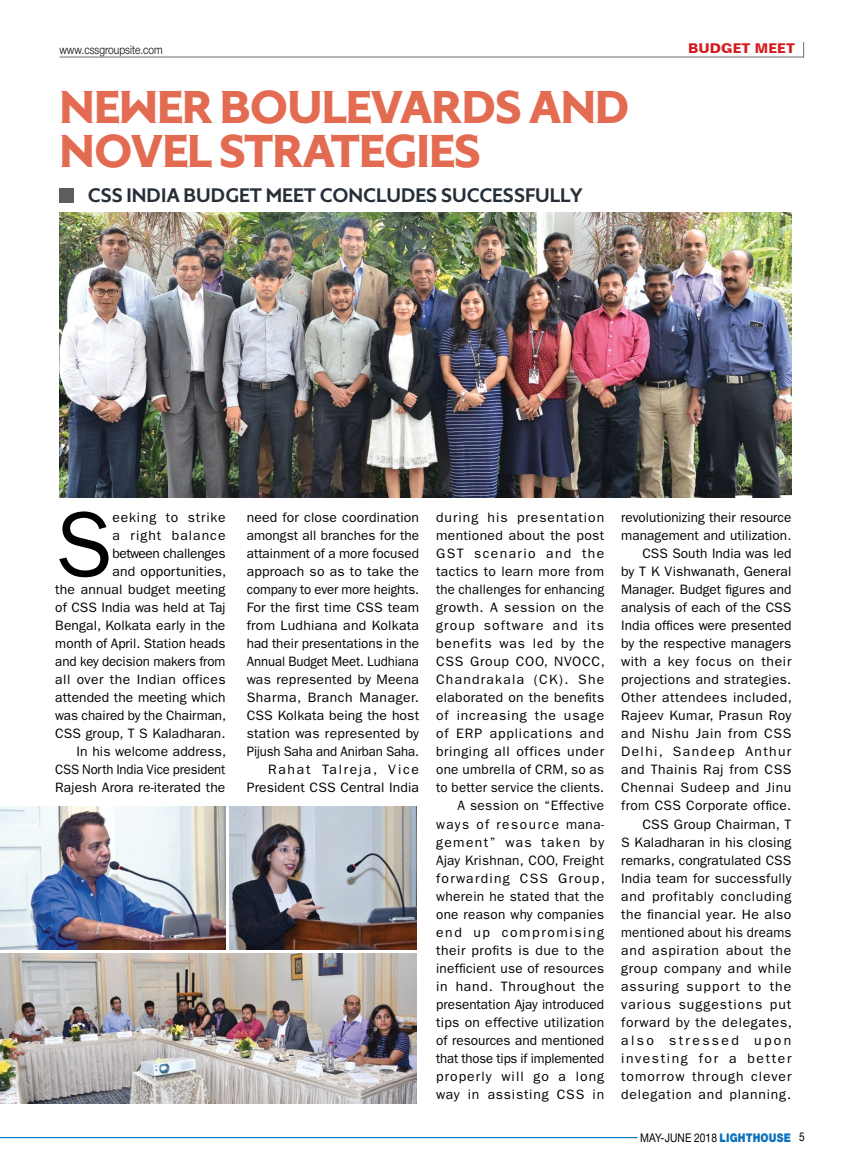
<style>
.page{position:relative;width:851px;height:1170px;background:#fff}
.page>*{position:absolute;margin:0;border:0;box-sizing:border-box;transform-origin:0 0}
.t1{font:93.15px "ITC Franklin Gothic Std";color:#000}
.t2{font:700 42.75px/44px "Massimo W00";letter-spacing:-.02em;color:#e36b51}
.t3{font:600 18.15px "Massimo W00";color:#262f38}
.t4{font:13.65px/18px "ITC Franklin Gothic Std";letter-spacing:.02em;color:#000;text-align:right}
.t5{font:700 13.5px "Folio BT";color:#d41d22}
.t6{font:12px "Helvetica Neue Cyr";letter-spacing:.005em;color:#000;scale:.85 1}
.t7{font:300 12px "Helvetica Neue Cyr";color:#000;scale:.85 1}
.s1{font-weight:900;color:#0a72ba}
.s2{font-family:"Helvetica Neue"}
</style>
<div class="page">
<svg style="left:59px;top:56px;width:744px;height:1px"></svg>
<hr style="left:0;top:1136px;width:637px;height:1px;background:#0a72ba">
<div style="left:60px;top:188px;width:14px;height:15px;background:#5d5d60"></div>
<img style="left:60px;top:213px;width:731px;height:284px">
<img style="left:0;top:806px;width:225px;height:143px">
<img style="left:230px;top:806px;width:187px;height:143px">
<img style="left:0;top:953px;width:417px;height:150px">
<p class="t7" style="left:59px;top:43px;width:123px">www.cssgroupsite.com</p>
<p class="t5" style="left:688px;top:40px;width:108px">BUDGET MEET</p>
<h2 class="t2" style="left:60px;top:81px;width:571px">NEWER BOULEVARDS AND<br>NOVEL STRATEGIES</h2>
<h3 class="t3" style="left:88px;top:181px;width:496px">CSS INDIA BUDGET MEET CONCLUDES SUCCESSFULLY</h3>
<h1 class="t1" style="left:55px;top:491px;width:59px">S</h1>
<p class="t4" style="left:55px;top:508px;width:172px">eeking to strike<br>a right balance<br>between challenges<br>and opportunities,<br>the annual budget meeting of CSS India was held at Taj<br>Bengal, Kolkata early in the month of April. Station heads and key decision makers from all over the Indian offices attended the meeting which was chaired by the Chairman,<br>CSS group, T S Kaladharan.<br>In his welcome address,<br>CSS North India Vice president<br>Rajesh Arora re-iterated the</p>
<p class="t4" style="left:247px;top:508px;width:174px">need for close coordination amongst all branches for the attainment of a more focused approach so as to take the company to ever more heights.<br>For the first time CSS team from Ludhiana and Kolkata had their presentations in the<br>Annual Budget Meet. Ludhiana was represented by Meena<br>Sharma, Branch Manager.<br>CSS Kolkata being the host station was represented by<br>Pijush Saha and Anirban Saha.<br>Rahat Talreja, Vice<br>President CSS Central India</p>
<p class="t4" style="left:436px;top:508px;width:170px">during his presentation mentioned about the post<br>GST scenario and the tactics to learn more from the challenges for enhancing growth. A session on the group software and its benefits was led by the<br>CSS Group COO, NVOCC,<br>Chandrakala (CK). She elaborated on the benefits of increasing the usage of ERP applications and bringing all offices under one umbrella of CRM, so as to better service the clients.<br>A session on “Effective ways of resource mana&shy;gement” was taken by<br>Ajay Krishnan, COO, Freight forwarding CSS Group, wherein he stated that the one reason why companies end up compromising their profits is due to the inefficient use of resources in hand. Throughout the presentation Ajay introduced tips on effective utilization of resources and mentioned that those tips if implemented properly will go a long way in assisting CSS in</p>
<p class="t4" style="left:621px;top:508px;width:172px">revolutionizing their resource management and utilization.<br>CSS South India was led<br>by T K Vishwanath, General<br>Manager. Budget figures and analysis of each of the CSS<br>India offices were presented by the respective managers with a key focus on their projections and strategies.<br>Other attendees included,<br>Rajeev Kumar, Prasun Roy and Nishu Jain from CSS<br>Delhi, Sandeep Anthur and Thainis Raj from CSS<br>Chennai Sudeep and Jinu from CSS Corporate office.<br>CSS Group Chairman, T<br>S Kaladharan in his closing remarks, congratulated CSS<br>India team for successfully and profitably concluding the financial year. He also mentioned about his dreams and aspiration about the group company and while assuring support to the various suggestions put forward by the delegates, also stressed upon investing for a better tomorrow through clever delegation and planning.</p>
<p class="t6" style="left:640px;top:1131px;width:195px">MAY-JUNE 2018 <span class="s1">LIGHTHOUSE</span> <span class="s2">5</span></p>
</div>
